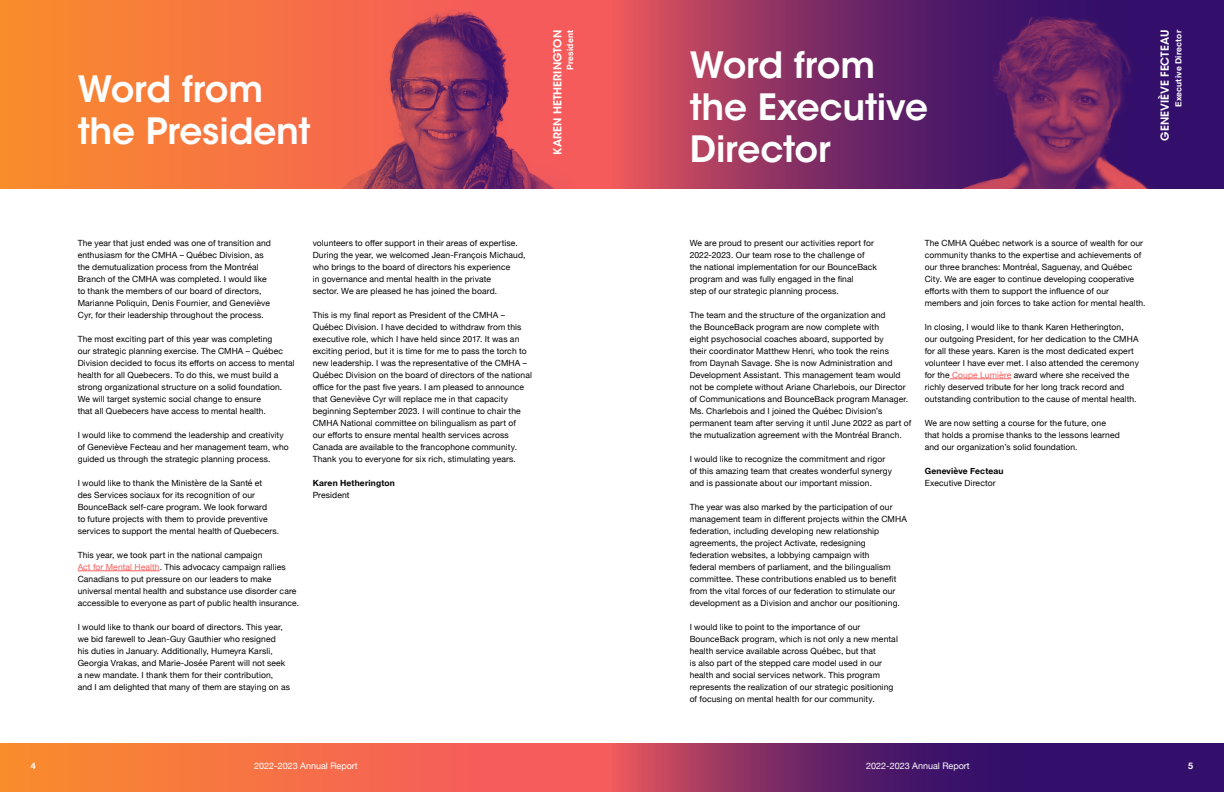
<style>
.page{position:relative;width:1224px;height:792px;background:#fff}
.page>*{position:absolute;margin:0;border:0;box-sizing:border-box;transform-origin:0 0}
.t1{font:600 36px/42px "ITC Avant Garde Std";letter-spacing:-.01em;color:#fff}
.t2{font:600 11px "ITC Avant Garde Std";letter-spacing:.01em;color:#fff}
.t3{font:9px "Helvetica Neue";color:#fff}
.t4{font:700 9px "Helvetica Neue";color:#fff}
.t5{font:8.5px/12px "Helvetica Neue";letter-spacing:.015em;color:#000}
.t6{font:700 8.5px "Helvetica Neue";letter-spacing:.02em;color:#000}
.t7{font:700 8.5px "Helvetica Neue";letter-spacing:.02em;color:#fff}
.s1{color:#f55c5c}
</style>
<div class="page">
<img style="left:480px;top:0;width:132px;height:189px">
<div style="left:0;top:744px;width:612px;height:48px;background:#f55c5c"></div>
<div style="left:1146px;top:6px;width:70px;height:183px;background:#330f6b"></div>
<div style="left:1035px;top:744px;width:181px;height:48px;background:#330f6b"></div>
<svg style="left:0;top:0;width:480px;height:189px;background:#e56d43"></svg>
<div style="left:0;top:744px;width:480px;height:48px;background:linear-gradient(to right,#f98c2b,#f55d5a)"></div>
<svg style="left:612px;top:0;width:534px;height:189px;background:#7f2d64"></svg>
<svg style="left:612px;top:744px;width:423px;height:48px;background:#732865"></svg>
<hr style="left:78px;top:571px;width:82px;height:1px;background:#f55c5c">
<hr style="left:950px;top:379px;width:61px;height:1px;background:#f55c5c">
<h1 class="t1" style="left:78px;top:68px;width:234px">Word from the President</h1>
<p class="t2" style="left:550px;top:155px;width:127px;rotate:-90deg">KAREN HETHERINGTON</p>
<p class="t7" style="left:1172px;top:107px;width:79px;rotate:-90deg">Executive Director</p>
<p class="t7" style="left:564px;top:70px;width:42px;rotate:-90deg">President</p>
<p class="t2" style="left:1158px;top:141px;width:112px;rotate:-90deg">GENEVIÈVE FECTEAU</p>
<h1 class="t1" style="left:690px;top:44px;width:240px">Word from the Executive<br>Director</h1>
<p class="t5" style="left:78px;top:237px;width:195px">The year that just ended was one of transition and enthusiasm for the CMHA – Québec Division, as the demutualization process from the Montréal Branch of the CMHA was completed. I would like to thank the members of our board of directors, Marianne Poliquin, Denis Fournier, and Geneviève Cyr, for their leadership throughout the process.</p>
<p class="t5" style="left:78px;top:333px;width:219px">The most exciting part of this year was completing<br>our strategic planning exercise. The CMHA – Québec Division decided to focus its efforts on access to mental health for all Quebecers. To do this, we must build a strong organizational structure on a solid foundation.<br>We will target systemic social change to ensure<br>that all Quebecers have access to mental health.</p>
<p class="t5" style="left:78px;top:429px;width:213px">I would like to commend the leadership and creativity of Geneviève Fecteau and her management team, who guided us through the strategic planning process.</p>
<p class="t5" style="left:78px;top:477px;width:203px">I would like to thank the Ministère de la Santé et<br>des Services sociaux for its recognition of our BounceBack self-care program. We look forward<br>to future projects with them to provide preventive services to support the mental health of Quebecers.</p>
<p class="t5" style="left:78px;top:549px;width:223px">This year, we took part in the national campaign<br><span class="s1">Act for Mental Health</span>. This advocacy campaign rallies Canadians to put pressure on our leaders to make universal mental health and substance use disorder care accessible to everyone as part of public health insurance.</p>
<p class="t5" style="left:78px;top:621px;width:214px">I would like to thank our board of directors. This year, we bid farewell to Jean-Guy Gauthier who resigned<br>his duties in January. Additionally, Humeyra Karsli, Georgia Vrakas, and Marie-Josée Parent will not seek a new mandate. I thank them for their contribution,<br>and I am delighted that many of them are staying on as</p>
<p class="t5" style="left:313px;top:238px;width:214px">volunteers to offer support in their areas of expertise.<br>During the year, we welcomed Jean-François Michaud, who brings to the board of directors his experience<br>in governance and mental health in the private<br>sector. We are pleased he has joined the board.</p>
<p class="t5" style="left:313px;top:310px;width:221px">This is my final report as President of the CMHA – Québec Division. I have decided to withdraw from this executive role, which I have held since 2017. It was an exciting period, but it is time for me to pass the torch to new leadership. I was the representative of the CMHA – Québec Division on the board of directors of the national office for the past five years. I am pleased to announce that Geneviève Cyr will replace me in that capacity beginning September 2023. I will continue to chair the CMHA National committee on bilingualism as part of<br>our efforts to ensure mental health services across Canada are available to the francophone community.<br>Thank you to everyone for six rich, stimulating years.</p>
<p class="t6" style="left:313px;top:476px;width:84px">Karen Hetherington</p>
<p class="t5" style="left:313px;top:490px;width:38px">President</p>
<p class="t5" style="left:690px;top:238px;width:189px">We are proud to present our activities report for 2022-2023. Our team rose to the challenge of the national implementation for our BounceBack program and was fully engaged in the final<br>step of our strategic planning process.</p>
<p class="t5" style="left:690px;top:310px;width:223px">The team and the structure of the organization and<br>the BounceBack program are now complete with<br>eight psychosocial coaches aboard, supported by<br>their coordinator Matthew Henri, who took the reins<br>from Daynah Savage. She is now Administration and Development Assistant. This management team would not be complete without Ariane Charlebois, our Director of Communications and BounceBack program Manager.<br>Ms. Charlebois and I joined the Québec Division’s permanent team after serving it until June 2022 as part of the mutualization agreement with the Montréal Branch.</p>
<p class="t5" style="left:690px;top:454px;width:204px">I would like to recognize the commitment and rigor of this amazing team that creates wonderful synergy and is passionate about our important mission.</p>
<p class="t5" style="left:690px;top:502px;width:219px">The year was also marked by the participation of our management team in different projects within the CMHA federation, including developing new relationship agreements, the project Activate, redesigning federation websites, a lobbying campaign with<br>federal members of parliament, and the bilingualism committee. These contributions enabled us to benefit from the vital forces of our federation to stimulate our development as a Division and anchor our positioning.</p>
<p class="t5" style="left:690px;top:622px;width:210px">I would like to point to the importance of our BounceBack program, which is not only a new mental health service available across Québec, but that<br>is also part of the stepped care model used in our health and social services network. This program represents the realization of our strategic positioning of focusing on mental health for our community.</p>
<p class="t5" style="left:925px;top:237px;width:222px">The CMHA Québec network is a source of wealth for our community thanks to the expertise and achievements of our three branches: Montréal, Saguenay, and Québec City. We are eager to continue developing cooperative efforts with them to support the influence of our members and join forces to take action for mental health.</p>
<p class="t5" style="left:925px;top:321px;width:216px">In closing, I would like to thank Karen Hetherington,<br>our outgoing President, for her dedication to the CMHA for all these years. Karen is the most dedicated expert volunteer I have ever met. I also attended the ceremony for the <span class="s1">Coupe Lumière</span> award where she received the richly deserved tribute for her long track record and outstanding contribution to the cause of mental health.</p>
<p class="t5" style="left:925px;top:417px;width:197px">We are now setting a course for the future, one that holds a promise thanks to the lessons learned and our organization’s solid foundation.</p>
<p class="t6" style="left:925px;top:464px;width:80px">Geneviève Fecteau</p>
<p class="t5" style="left:925px;top:477px;width:72px">Executive Director</p>
<p class="t4" style="left:31px;top:759px;width:7px">4</p>
<p class="t3" style="left:254px;top:759px;width:105px">2022-2023 Annual Report</p>
<p class="t3" style="left:866px;top:759px;width:105px">2022-2023 Annual Report</p>
<p class="t4" style="left:1188px;top:759px;width:7px">5</p>
</div>
